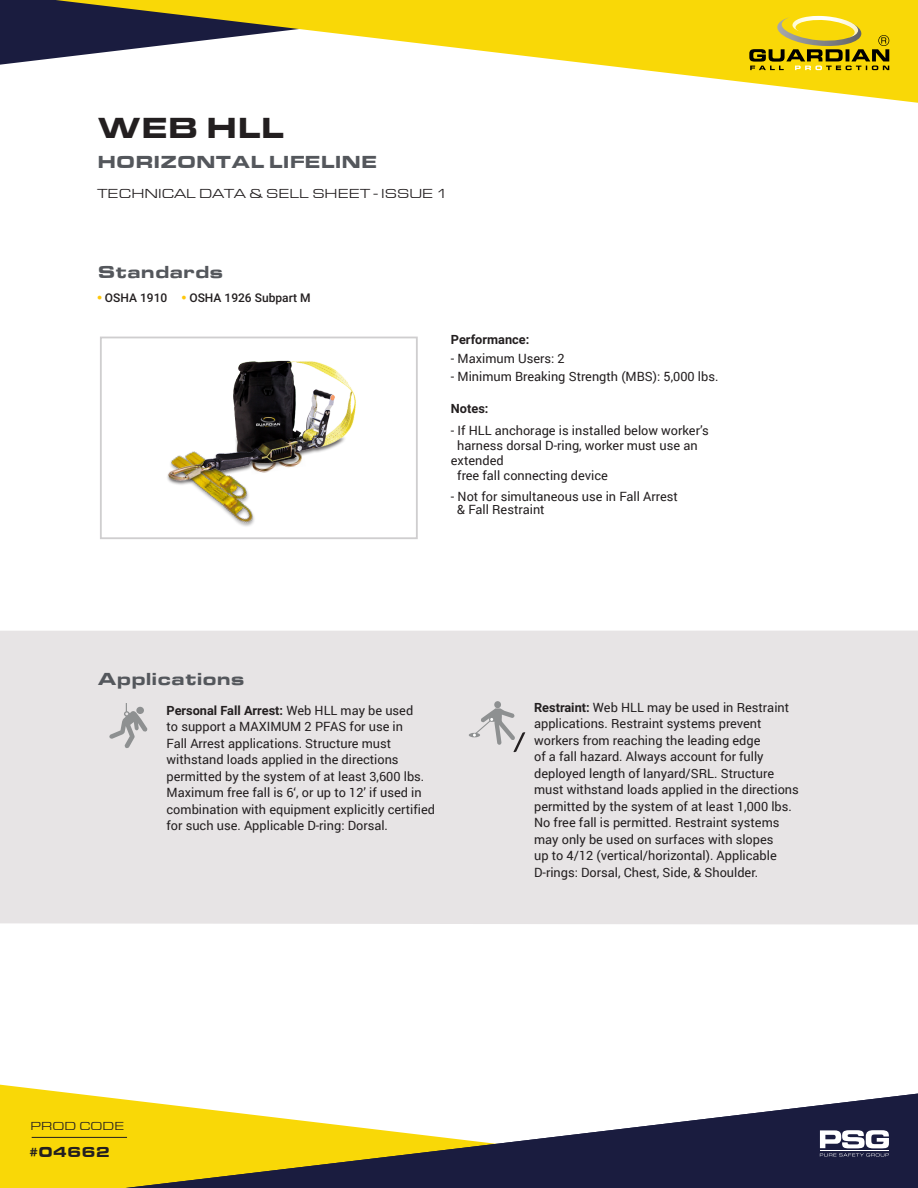
<style>
.page{position:relative;width:918px;height:1188px;background:#fff}
.page>*{position:absolute;margin:0;border:0;box-sizing:border-box;transform-origin:0 0}
.t1{font:900 30px "Eurostile Extended";color:#231f20}
.t2{font:900 18px "Eurostile Extended";color:#54575c}
.t3{font:900 15px "Eurostile Extended";color:#231f20}
.t4{font:13.5px "Eurostile Extended";color:#231f20}
.t5{font:12.75px/16.5px "Roboto";color:#231f20}
.t6{font:700 12.75px "Roboto";color:#231f20}
.t7{font:500 12px "Roboto";color:#231f20}
.t8{font:12px "Eurostile Extended";color:#231f20}
.s1{font-family:"Eurostile";font-weight:400;font-size:13.5px;color:#fec70c}
.s2{font-weight:700}
</style>
<div class="page">
<svg style="left:0;top:1084px;width:918px;height:104px;fill:#f9d807"></svg>
<div style="left:0;top:0;width:56px;height:65px;background:#1a1c3f"></div>
<svg style="left:56px;top:0;width:862px;height:103px"></svg>
<div style="left:0;top:631px;width:918px;height:294px;background:#e7e4e5"></div>
<div style="left:100px;top:337px;width:318px;height:202px;background:#fff;border:2px solid #cfcecf"></div>
<svg style="left:109px;top:703px;width:39px;height:45px;background:#cccacb"></svg>
<div style="left:494px;top:701px;width:7px;height:7px;background:#8e9091;border-radius:50%"></div>
<hr style="left:469px;top:733px;width:11px;height:4px;background:#8e9091;border-radius:50%">
<svg style="left:473px;top:708px;width:53px;height:44px;background:#d0cecf"></svg>
<hr style="left:32px;top:1137px;width:95px;height:1px;background:#231f20">
<svg style="left:126px;top:1094px;width:792px;height:94px"></svg>
<svg style="left:820px;top:1130px;width:69px;height:27px"></svg>
<img style="left:199px;top:490px;width:55px;height:37px">
<img style="left:167px;top:360px;width:189px;height:130px">
<svg style="left:749px;top:16px;width:140px;height:54px;background:#cbb319"></svg>
<p class="t1" style="left:98px;top:111px;width:188px">WEB HLL</p>
<p class="t2" style="left:98px;top:151px;width:281px">HORIZONTAL LIFELINE</p>
<p class="t4" style="left:98px;top:186px;width:352px">TECHNICAL DATA &amp; SELL SHEET - ISSUE 1</p>
<p class="t2" style="left:98px;top:262px;width:127px">Standards</p>
<p class="t7" style="left:98px;top:289px;width:214px"><span class="s1">•</span> OSHA 1910 <span class="s1">•</span> OSHA 1926 Subpart M</p>
<p class="t6" style="left:451px;top:331px;width:80px">Performance:</p>
<p class="t5" style="left:451px;top:350px;width:115px">- Maximum Users: 2</p>
<p class="t5" style="left:451px;top:367px;width:269px">- Minimum Breaking Strength (MBS): 5,000 lbs.</p>
<p class="t6" style="left:451px;top:400px;width:39px">Notes:</p>
<p class="t5" style="left:451px;top:422px;width:259px">- If HLL anchorage is installed below worker’s</p>
<p class="t5" style="left:457px;top:437px;width:242px">harness dorsal D-ring, worker must use an</p>
<p class="t5" style="left:451px;top:452px;width:54px">extended</p>
<p class="t5" style="left:457px;top:467px;width:152px">free fall connecting device</p>
<p class="t5" style="left:457px;top:489px;width:222px;line-height:13.5px;text-indent:-6px">- Not for simultaneous use in Fall Arrest &amp; Fall Restraint</p>
<p class="t2" style="left:98px;top:669px;width:149px">Applications</p>
<p class="t5" style="left:167px;top:701px;width:270px"><span class="s2">Personal Fall Arrest:</span> Web HLL may be used<br>to support a MAXIMUM 2 PFAS for use in<br>Fall Arrest applications. Structure must withstand loads applied in the directions permitted by the system of at least 3,600 lbs.<br>Maximum free fall is 6‘, or up to 12’ if used in combination with equipment explicitly certified for such use. Applicable D-ring: Dorsal.</p>
<p class="t5" style="left:534px;top:698px;width:266px"><span class="s2">Restraint:</span> Web HLL may be used in Restraint applications. Restraint systems prevent workers from reaching the leading edge<br>of a fall hazard. Always account for fully deployed length of lanyard/SRL. Structure must withstand loads applied in the directions permitted by the system of at least 1,000 lbs.<br>No free fall is permitted. Restraint systems may only be used on surfaces with slopes<br>up to 4/12 (vertical/horizontal). Applicable D-rings: Dorsal, Chest, Side, &amp; Shoulder.</p>
<p class="t3" style="left:32px;top:1116px;width:56px">VISIT</p>
<p class="t8" style="left:31px;top:1120px;width:95px">PROD CODE</p>
<p class="t3" style="left:29px;top:1144px;width:83px">#04662</p>
</div>
